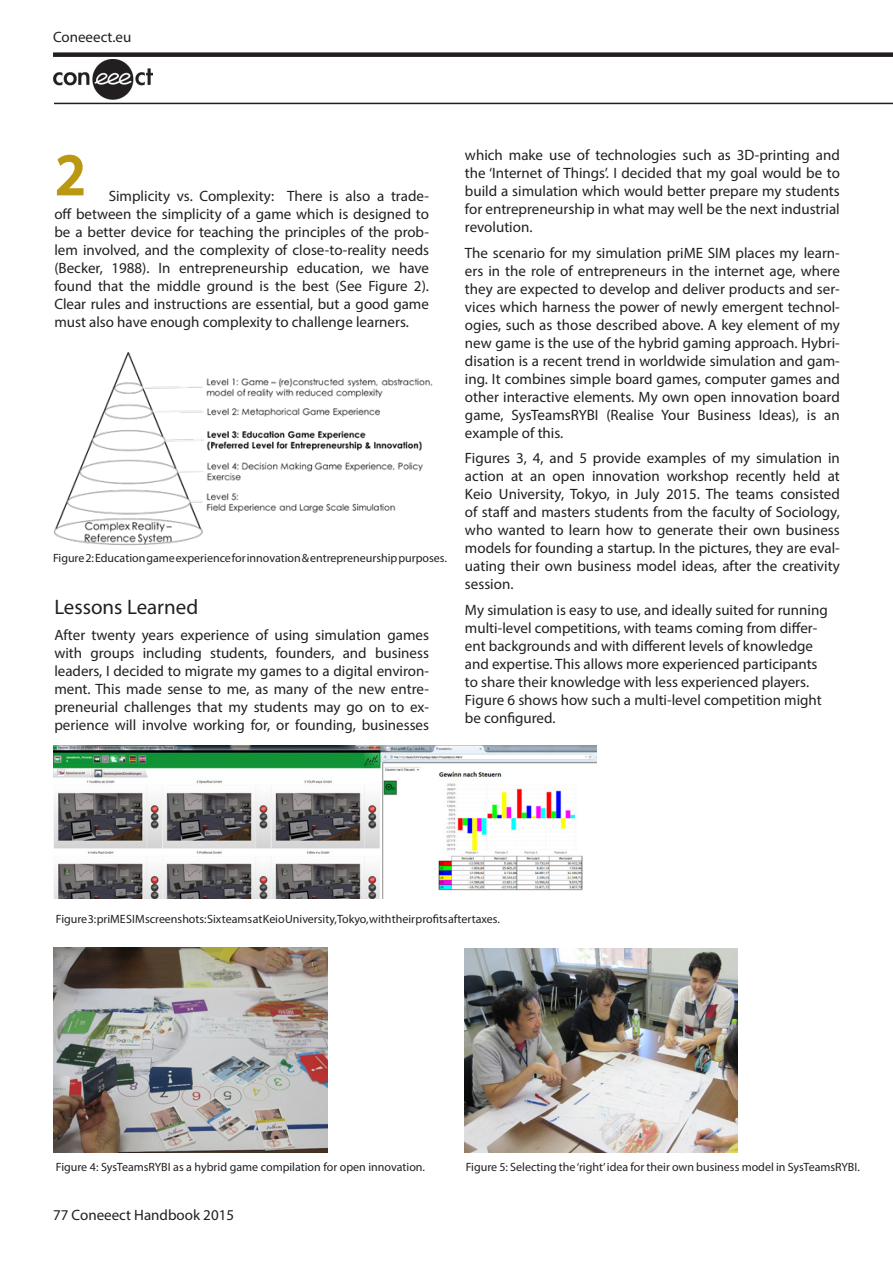
<style>
.page{position:relative;width:893px;height:1263px;background:#fff}
.page>*{position:absolute;margin:0;border:0;box-sizing:border-box;transform-origin:0 0}
.t1{font:57px "Myriad Pro";color:#ba9812}
.Body{font:21px "Myriad Pro";color:#231f20}
.Body-2{font:15px/18px "Myriad Pro";color:#231f20;text-align:justify}
.Body-3{font:12px "Myriad Pro";color:#231f20}
</style>
<div class="page">
<svg style="left:57px;top:154px;width:27px;height:42px"></svg>
<img style="left:54px;top:352px;width:379px;height:194px">
<hr style="left:54px;top:103px;width:839px;height:1px;background:#231f20">
<div style="left:53px;top:52px;width:840px;height:5px;background:#231f20"></div>
<img style="left:53px;top:59px;width:99px;height:41px">
<img style="left:53px;top:745px;width:543px;height:154px">
<img style="left:53px;top:948px;width:274px;height:205px">
<img style="left:464px;top:948px;width:273px;height:205px">
<p class="Body-2" style="left:53px;top:28px;width:80px">Coneeect.eu</p>
<p class="t1" style="left:56px;top:140px;width:31px">2</p>
<p class="Body-2" style="left:54px;top:186px;width:376px;text-indent:54px">Simplicity vs. Complexity: There is also a trade&shy;off between the simplicity of a game which is designed to be a better device for teaching the principles of the prob&shy;lem involved, and the complexity of close-to-reality needs (Becker, 1988). In entrepreneurship education, we have found that the middle ground is the best (See Figure 2).<br>Clear rules and instructions are essential, but a good game must also have enough complexity to challenge learners.</p>
<p class="Body-3" style="left:53px;top:550px;width:396px">Figure 2: Education game experience for innovation &amp; entrepreneurship purposes.</p>
<p class="Body" style="left:54px;top:594px;width:145px">Lessons Learned</p>
<p class="Body-2" style="left:54px;top:626px;width:376px">After twenty years experience of using simulation games with groups including students, founders, and business leaders, I decided to migrate my games to a digital environ&shy;ment. This made sense to me, as many of the new entre&shy;preneurial challenges that my students may go on to ex&shy;perience will involve working for, or founding, businesses</p>
<p class="Body-2" style="left:465px;top:146px;width:376px">which make use of technologies such as 3D-printing and the ‘Internet of Things’. I decided that my goal would be to build a simulation which would better prepare my students for entrepreneurship in what may well be the next industrial revolution.</p>
<p class="Body-2" style="left:465px;top:243px;width:376px">The scenario for my simulation priME SIM places my learn&shy;ers in the role of entrepreneurs in the internet age, where they are expected to develop and deliver products and ser&shy;vices which harness the power of newly emergent technol&shy;ogies, such as those described above. A key element of my new game is the use of the hybrid gaming approach. Hybri&shy;disation is a recent trend in worldwide simulation and gam&shy;ing. It combines simple board games, computer games and other interactive elements. My own open innovation board game, SysTeamsRYBI (Realise Your Business Ideas), is an example of this.</p>
<p class="Body-2" style="left:465px;top:449px;width:376px">Figures 3, 4, and 5 provide examples of my simulation in action at an open innovation workshop recently held at Keio University, Tokyo, in July 2015. The teams consisted of staff and masters students from the faculty of Sociology, who wanted to learn how to generate their own business models for founding a startup. In the pictures, they are eval&shy;uating their own business model ideas, after the creativity session.</p>
<p class="Body-2" style="left:465px;top:600px;width:364px;text-align:left">My simulation is easy to use, and ideally suited for running multi-level competitions, with teams coming from differ&shy;ent backgrounds and with different levels of knowledge and expertise. This allows more experienced participants to share their knowledge with less experienced players.<br>Figure 6 shows how such a multi-level competition might be configured.</p>
<p class="Body-3" style="left:56px;top:911px;width:446px">Figure 3: priME SIM screenshots: Six teams at Keio University, Tokyo, with their profits after taxes.</p>
<p class="Body-3" style="left:56px;top:1159px;width:371px">Figure 4: SysTeamsRYBI as a hybrid game compilation for open innovation.</p>
<p class="Body-3" style="left:466px;top:1159px;width:396px">Figure 5: Selecting the ‘right’ idea for their own business model in SysTeamsRYBI.</p>
<p class="Body-2" style="left:53px;top:1206px;width:183px">77 Coneeect Handbook 2015</p>
</div>
